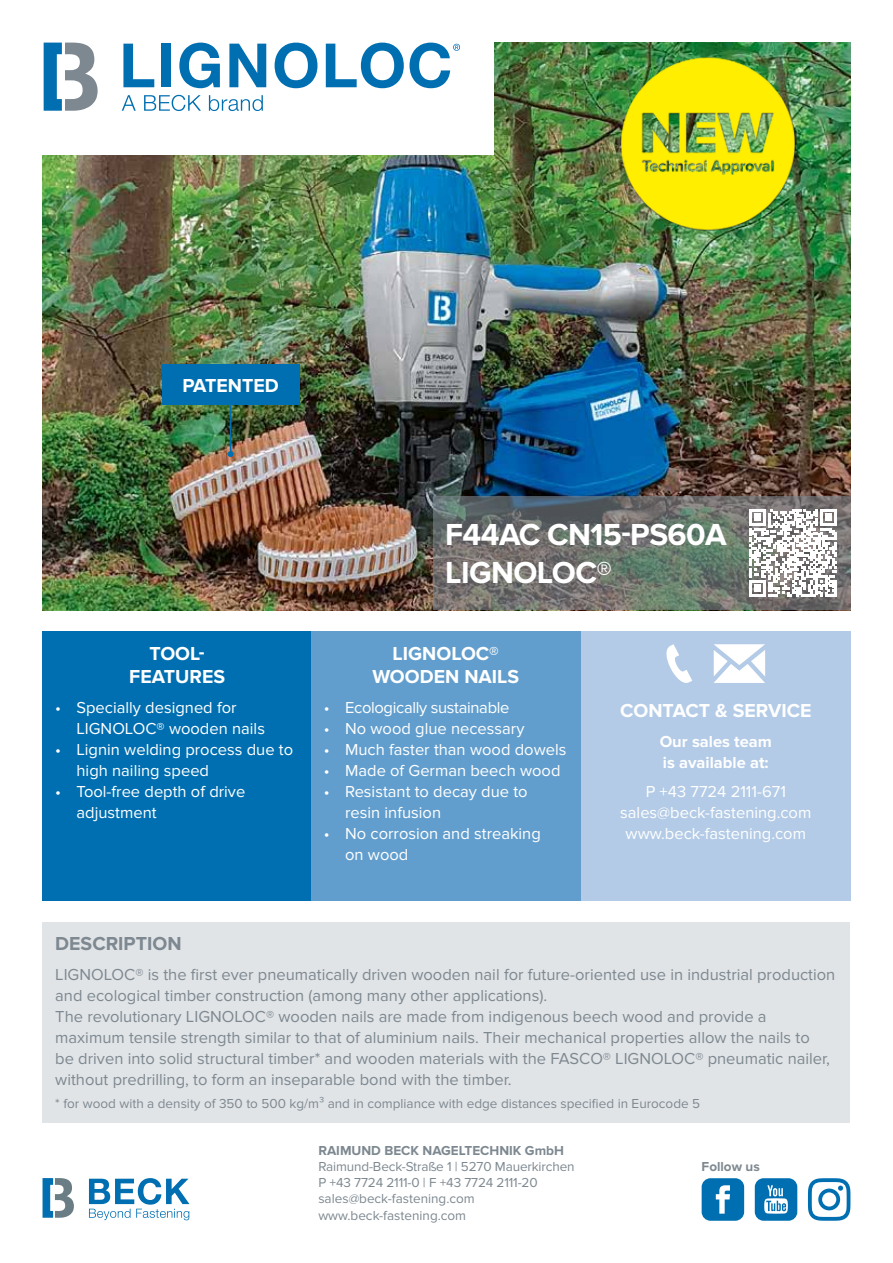
<style>
.page{position:relative;width:893px;height:1263px;background:#fff}
.page>*{position:absolute;margin:0;border:0;box-sizing:border-box;transform-origin:0 0}
.t1{font:700 31.5px/37.8px "Proxima Nova";letter-spacing:-.02em;color:#fff}
.t2{font:700 19.5px/23.4px "Proxima Nova";color:#fff;text-align:center}
.t3{font:700 19.5px "Proxima Nova";color:#7d8890}
.t4{font:16.5px/21px "Proxima Nova";color:#7d8890}
.t5{font:16.5px/21px "Proxima Nova";color:#fff}
.t6{font:700 16.5px/21px "Proxima Nova";color:#fff}
.t7{font:16.5px "Proxima Nova";letter-spacing:-.02em;color:#fff}
.t8{font:13.5px/16.2px "Proxima Nova";color:#7d8890}
.t9{font:700 13.5px "Proxima Nova";color:#7d8890}
</style>
<div class="page">
<img style="left:43px;top:43px;width:807px;height:567px">
<div style="left:43px;top:631px;width:269px;height:270px;background:#006fb1"></div>
<div style="left:43px;top:922px;width:807px;height:201px;background:#e1e4e7"></div>
<div style="left:312px;top:631px;width:269px;height:270px;background:#629ecd"></div>
<div style="left:581px;top:631px;width:269px;height:270px;background:#b3cbe6"></div>
<svg style="left:89px;top:1178px;width:100px;height:42px"></svg>
<svg style="left:43px;top:1178px;width:31px;height:40px"></svg>
<svg style="left:432px;top:496px;width:418px;height:114px;background:#6c716d"></svg>
<svg style="left:749px;top:509px;width:88px;height:87px"></svg>
<hr style="left:834px;top:580px;width:3px;height:16px;background:#fff">
<svg style="left:666px;top:644px;width:26px;height:39px"></svg>
<svg style="left:713px;top:644px;width:52px;height:39px"></svg>
<div style="left:0;top:0;width:494px;height:154px;background:#fff"></div>
<svg style="left:122px;top:95px;width:14px;height:16px"></svg>
<svg style="left:144px;top:95px;width:57px;height:16px"></svg>
<svg style="left:209px;top:95px;width:54px;height:16px"></svg>
<svg style="left:123px;top:44px;width:31px;height:43px"></svg>
<div style="left:161px;top:44px;width:10px;height:43px;background:#006fb1"></div>
<svg style="left:179px;top:43px;width:41px;height:45px"></svg>
<svg style="left:229px;top:44px;width:37px;height:43px"></svg>
<svg style="left:275px;top:43px;width:42px;height:45px"></svg>
<svg style="left:326px;top:43px;width:78px;height:45px"></svg>
<svg style="left:410px;top:43px;width:50px;height:45px"></svg>
<svg style="left:44px;top:43px;width:54px;height:68px"></svg>
<svg style="left:702px;top:1178px;width:42px;height:43px;background:#2a86bd"></svg>
<svg style="left:755px;top:1178px;width:42px;height:43px;background:#398fc2"></svg>
<svg style="left:808px;top:1178px;width:42px;height:43px"></svg>
<hr style="left:230px;top:399px;width:1px;height:55px;background:#006fb1">
<svg style="left:228px;top:451px;width:6px;height:6px"></svg>
<div style="left:162px;top:363px;width:137px;height:41px;background:#006fb1"></div>
<img style="left:611px;top:54px;width:194px;height:179px">
<p class="t2" style="left:182px;top:374px;width:98px">PATENTED</p>
<p class="t2" style="left:129px;top:642px;width:97px">TOOL-<br>FEATURES</p>
<p class="t5" style="left:77px;top:697px;width:190px;text-indent:-21px">• Specially designed for<br>LIGNOLOC® wooden nails</p>
<p class="t5" style="left:77px;top:739px;width:218px;text-indent:-21px">• Lignin welding process due to high nailing speed</p>
<p class="t5" style="left:77px;top:781px;width:170px;text-indent:-21px">• Tool-free depth of drive adjustment</p>
<h1 class="t1" style="left:445px;top:516px;width:283px">F44AC CN15-PS60A<br>LIGNOLOC®</h1>
<p class="t2" style="left:372px;top:642px;width:148px">LIGNOLOC®<br>WOODEN NAILS</p>
<p class="t7" style="left:324px;top:698px;width:187px">• Ecologically sustainable</p>
<p class="t5" style="left:324px;top:718px;width:202px">• No wood glue necessary</p>
<p class="t5" style="left:324px;top:739px;width:244px">• Much faster than wood dowels</p>
<p class="t5" style="left:324px;top:760px;width:238px">• Made of German beech wood</p>
<p class="t5" style="left:345px;top:781px;width:184px;text-indent:-21px">• Resistant to decay due to resin infusion</p>
<p class="t5" style="left:345px;top:823px;width:197px;text-indent:-21px">• No corrosion and streaking on wood</p>
<p class="t2" style="left:620px;top:699px;width:193px">CONTACT &amp; SERVICE</p>
<p class="t6" style="left:660px;top:731px;width:114px">Our sales team is available at:</p>
<p class="t5" style="left:620px;top:781px;width:193px;text-align:center">P +43 7724 2111-671 sales@beck-fastening.com www.beck-fastening.com</p>
<p class="t3" style="left:55px;top:932px;width:128px">DESCRIPTION</p>
<p class="t4" style="left:55px;top:964px;width:782px">LIGNOLOC® is the first ever pneumatically driven wooden nail for future-oriented use in industrial production and ecological timber construction (among many other applications).<br>The revolutionary LIGNOLOC® wooden nails are made from indigenous beech wood and provide a maximum tensile strength similar to that of aluminium nails. Their mechanical properties allow the nails to<br>be driven into solid structural timber* and wooden materials with the FASCO® LIGNOLOC® pneumatic nailer, without predrilling, to form an inseparable bond with the timber.</p>
<p class="t8" style="left:55px;top:1096px;width:646px">* for wood with a density of 350 to 500 kg/m³ and in compliance with edge distances specified in Eurocode 5</p>
<p class="t9" style="left:318px;top:1142px;width:247px">RAIMUND BECK NAGELTECHNIK GmbH</p>
<p class="t8" style="left:318px;top:1158px;width:258px">Raimund-Beck-Straße 1 | 5270 Mauerkirchen P +43 7724 2111-0 | F +43 7724 2111-20 sales@beck-fastening.com www.beck-fastening.com</p>
<p class="t9" style="left:702px;top:1159px;width:60px">Follow us</p>
</div>
